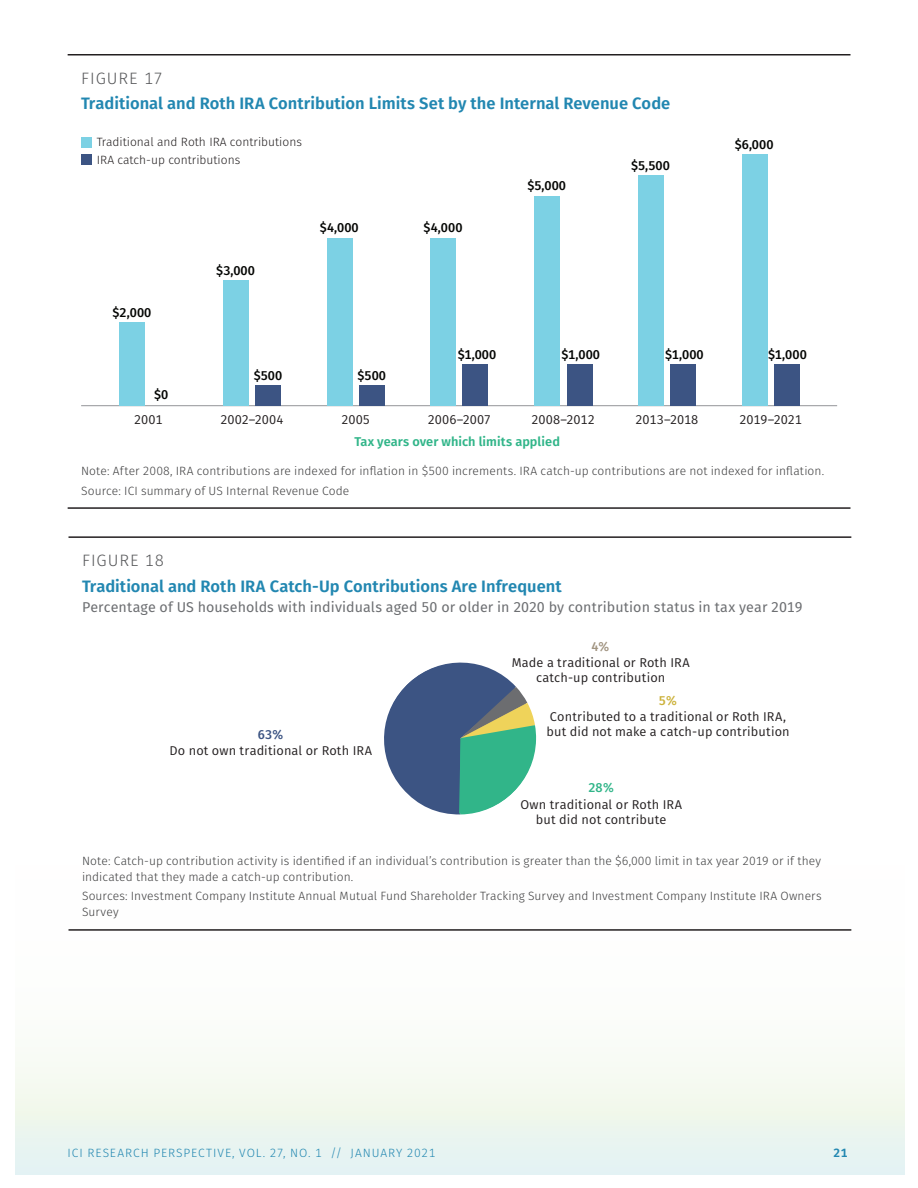
<style>
.page{position:relative;width:918px;height:1188px;background:#fff}
.page>*{position:absolute;margin:0;border:0;box-sizing:border-box;transform-origin:0 0}
.Figure_heading{font:600 16.5px "Fira Sans";color:#2287b1}
.Figure_number{font:300 16.5px "Fira Sans";letter-spacing:.055em;color:#57585a}
.Figure_heading_secon{font:14.25px "Fira Sans";letter-spacing:.005em;color:#6d6f72}
.t1{font:12.75px/16.5px "Fira Sans";letter-spacing:.005em;color:#231f20;text-align:center}
.t2{font:500 12.75px "Fira Sans";letter-spacing:.005em;color:#040503}
.t3{font:600 12.75px "Fira Sans";letter-spacing:.005em;color:#31b589}
.t4{font:500 12.75px "Fira Sans";color:#3c5483}
.Figure_footnote{font:300 12px/16.2px "Fira Sans";letter-spacing:.005em;color:#3e3e3f}
.t5{font:300 12px/17.7px "Fira Sans";color:#231f20}
.t6{font:300 12px "Fira Sans";letter-spacing:.075em;color:#2287b1}
.t7{font:600 12px "Fira Sans";color:#2287b1}
.s1{font-weight:500;color:#a19481}
.s2{font-weight:500;color:#ccb23c}
.s3{font-weight:500;color:#31b589}
</style>
<div class="page">
<div style="left:15px;top:745px;width:889px;height:430px;background:linear-gradient(to bottom,#fff,#eef6f0)"></div>
<hr style="left:68px;top:54px;width:783px;height:2px;background:#231f20">
<hr style="left:68px;top:507px;width:783px;height:2px;background:#231f20">
<hr style="left:81px;top:405px;width:756px;height:1px;background:#939598">
<div style="left:81px;top:154px;width:11px;height:11px;background:#3c5483"></div>
<div style="left:81px;top:137px;width:11px;height:11px;background:#7cd1e4"></div>
<div style="left:119px;top:322px;width:26px;height:84px;background:#7cd1e4"></div>
<div style="left:223px;top:280px;width:26px;height:126px;background:#7cd1e4"></div>
<div style="left:327px;top:238px;width:26px;height:168px;background:#7cd1e4"></div>
<div style="left:430px;top:238px;width:26px;height:168px;background:#7cd1e4"></div>
<div style="left:534px;top:196px;width:26px;height:210px;background:#7cd1e4"></div>
<div style="left:638px;top:175px;width:26px;height:231px;background:#7cd1e4"></div>
<div style="left:742px;top:154px;width:25px;height:252px;background:#7cd1e4"></div>
<div style="left:255px;top:385px;width:26px;height:21px;background:#3c5483"></div>
<div style="left:359px;top:385px;width:26px;height:21px;background:#3c5483"></div>
<div style="left:462px;top:364px;width:26px;height:42px;background:#3c5483"></div>
<div style="left:567px;top:364px;width:26px;height:42px;background:#3c5483"></div>
<div style="left:670px;top:364px;width:26px;height:42px;background:#3c5483"></div>
<div style="left:774px;top:364px;width:26px;height:42px;background:#3c5483"></div>
<div style="left:69px;top:625px;width:782px;height:229px;background:#fff"></div>
<hr style="left:69px;top:536px;width:782px;height:2px;background:#231f20">
<hr style="left:69px;top:929px;width:782px;height:2px;background:#231f20">
<svg style="left:384px;top:662px;width:152px;height:153px"></svg>
<p class="Figure_number" style="left:81px;top:66px;width:83px">FIGURE 17</p>
<p class="Figure_heading" style="left:81px;top:90px;width:591px">Traditional and Roth IRA Contribution Limits Set by the Internal Revenue Code</p>
<p class="t5" style="left:97px;top:133px;width:207px">Traditional and Roth IRA contributions<br>IRA catch-up contributions</p>
<p class="t2" style="left:112px;top:302px;width:40px">$2,000</p>
<p class="t2" style="left:216px;top:260px;width:40px">$3,000</p>
<p class="t2" style="left:320px;top:218px;width:40px">$4,000</p>
<p class="t2" style="left:424px;top:218px;width:40px">$4,000</p>
<p class="t2" style="left:527px;top:176px;width:40px">$5,000</p>
<p class="t2" style="left:631px;top:155px;width:40px">$5,500</p>
<p class="t2" style="left:735px;top:134px;width:40px">$6,000</p>
<p class="t2" style="left:154px;top:385px;width:16px">$0</p>
<p class="t2" style="left:254px;top:365px;width:30px">$500</p>
<p class="t2" style="left:358px;top:365px;width:30px">$500</p>
<p class="t2" style="left:458px;top:344px;width:40px">$1,000</p>
<p class="t2" style="left:561px;top:344px;width:40px">$1,000</p>
<p class="t2" style="left:665px;top:344px;width:40px">$1,000</p>
<p class="t2" style="left:768px;top:344px;width:40px">$1,000</p>
<p class="t1" style="left:134px;top:411px;width:30px">2001</p>
<p class="t1" style="left:221px;top:411px;width:64px">2002–2004</p>
<p class="t1" style="left:342px;top:411px;width:30px">2005</p>
<p class="t1" style="left:428px;top:411px;width:65px">2006–2007</p>
<p class="t1" style="left:532px;top:411px;width:65px">2008–2012</p>
<p class="t1" style="left:635px;top:411px;width:64px">2013–2018</p>
<p class="t1" style="left:739px;top:411px;width:64px">2019–2021</p>
<p class="t3" style="left:354px;top:431px;width:207px">Tax years over which limits applied</p>
<p class="Figure_footnote" style="left:81px;top:463px;width:745px">Note: After 2008, IRA contributions are indexed for inflation in $500 increments. IRA catch-up contributions are not indexed for inflation.</p>
<p class="Figure_footnote" style="left:81px;top:482px;width:270px">Source: ICI summary of US Internal Revenue Code</p>
<p class="Figure_number" style="left:82px;top:549px;width:84px">FIGURE 18</p>
<p class="Figure_heading" style="left:82px;top:572px;width:481px">Traditional and Roth IRA Catch-Up Contributions Are Infrequent</p>
<p class="Figure_heading_secon" style="left:82px;top:596px;width:722px">Percentage of US households with individuals aged 50 or older in 2020 by contribution status in tax year 2019</p>
<p class="t1" style="left:512px;top:638px;width:180px"><span class="s1">4%<br></span>Made a traditional or Roth IRA</p>
<p class="t1" style="left:659px;top:666px;width:20px;line-height:22.4px;text-align:left;text-indent:-123px">catch-up contribution<br><span class="s2">5%</span></p>
<p class="t1" style="left:550px;top:708px;width:238px">Contributed to a traditional or Roth IRA,</p>
<p class="t4" style="left:258px;top:724px;width:27px">63%</p>
<p class="t1" style="left:546px;top:723px;width:245px">but did not make a catch-up contribution</p>
<p class="t1" style="left:169px;top:742px;width:204px">Do not own traditional or Roth IRA</p>
<p class="t1" style="left:520px;top:779px;width:163px"><span class="s3">28%<br></span>Own traditional or Roth IRA</p>
<p class="t1" style="left:536px;top:811px;width:132px">but did not contribute</p>
<p class="Figure_footnote" style="left:82px;top:852px;width:741px">Note: Catch-up contribution activity is identified if an individual’s contribution is greater than the $6,000 limit in tax year 2019 or if they indicated that they made a catch-up contribution.</p>
<p class="Figure_footnote" style="left:82px;top:888px;width:741px">Sources: Investment Company Institute Annual Mutual Fund Shareholder Tracking Survey and Investment Company Institute IRA Owners<br>Survey</p>
<p class="t6" style="left:68px;top:1144px;width:369px">ICI RESEARCH PERSPECTIVE, VOL. 27, NO. 1 // JANUARY 2021</p>
<p class="t7" style="left:833px;top:1142px;width:16px">21</p>
</div>
